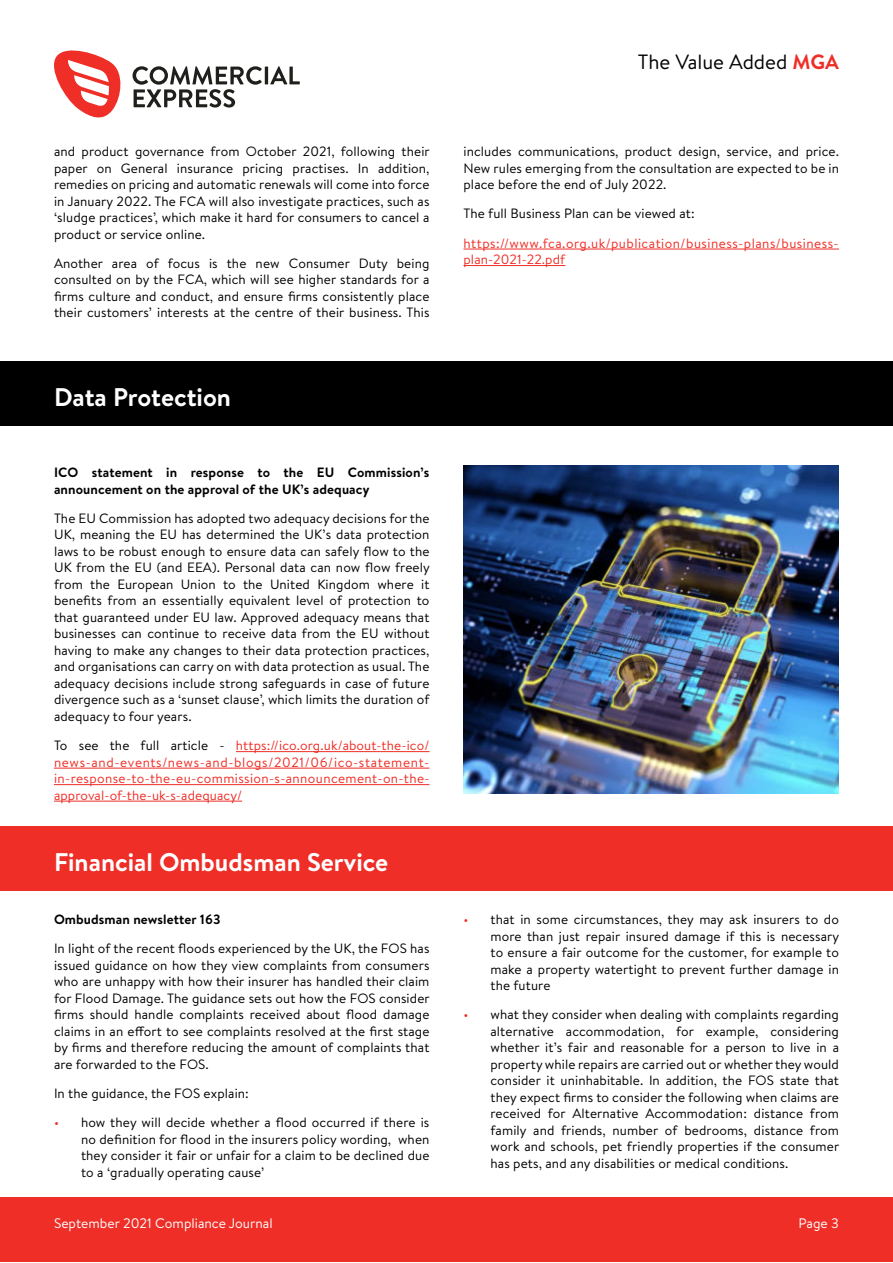
<style>
.page{position:relative;width:893px;height:1263px;background:#fff}
.page>*{position:absolute;margin:0;border:0;box-sizing:border-box;transform-origin:0 0}
.t1{font:700 25.5px "Brandon Text";color:#fff}
.t2{font:20.7px "Brandon Text";color:#000}
.t3{font:13.8px "Brandon Text";color:#fff}
.t4{font:13.5px/16.5px "Brandon Text";letter-spacing:.01em;color:#000;text-align:justify}
.t5{font:13.5px/16.5px "Brandon Text";letter-spacing:.03em;color:#ee2e27;text-align:justify}
.t6{font:700 13.5px/16.5px "Brandon Text";letter-spacing:.01em;color:#000}
.s1{color:#000}
.s2{color:#ee2e27}
.s3{font-weight:700;color:#ee2e27}
</style>
<div class="page">
<svg style="left:54px;top:50px;width:67px;height:68px"></svg>
<hr style="left:265px;top:67px;width:3px;height:17px;background:#1f1f1b">
<svg style="left:270px;top:66px;width:30px;height:18px"></svg>
<svg style="left:133px;top:66px;width:129px;height:42px"></svg>
<hr style="left:236px;top:751px;width:193px;height:1px;background:#ee2e27">
<hr style="left:54px;top:768px;width:375px;height:1px;background:#ee2e27">
<hr style="left:54px;top:784px;width:375px;height:1px;background:#ee2e27">
<hr style="left:54px;top:801px;width:188px;height:1px;background:#ee2e27">
<hr style="left:463px;top:249px;width:376px;height:1px;background:#ee2e27">
<hr style="left:463px;top:265px;width:102px;height:1px;background:#ee2e27">
<div style="left:0;top:361px;width:893px;height:65px;background:#000"></div>
<div style="left:0;top:826px;width:893px;height:64px;background:#ee2e27"></div>
<img style="left:463px;top:466px;width:376px;height:327px">
<div style="left:0;top:1197px;width:893px;height:65px;background:#ee2e27"></div>
<p class="t4" style="left:54px;top:143px;width:377px">and product governance from October 2021, following their paper on General insurance pricing practises. In addition, remedies on pricing and automatic renewals will come into force in January 2022. The FCA will also investigate practices, such as ‘sludge practices’, which make it hard for consumers to cancel a product or service online.</p>
<p class="t4" style="left:54px;top:254px;width:377px">Another area of focus is the new Consumer Duty being consulted on by the FCA, which will see higher standards for a firms culture and conduct, and ensure firms consistently place their customers’ interests at the centre of their business. This</p>
<h1 class="t1" style="left:54px;top:380px;width:179px">Data Protection</h1>
<p class="t6" style="left:54px;top:464px;width:377px">ICO statement in response to the EU Commission’s announcement on the approval of the UK’s adequacy</p>
<p class="t4" style="left:54px;top:510px;width:377px">The EU Commission has adopted two adequacy decisions for the UK, meaning the EU has determined the UK’s data protection laws to be robust enough to ensure data can safely flow to the UK from the EU (and EEA). Personal data can now flow freely from the European Union to the United Kingdom where it benefits from an essentially equivalent level of protection to that guaranteed under EU law. Approved adequacy means that businesses can continue to receive data from the EU without having to make any changes to their data protection practices, and organisations can carry on with data protection as usual. The adequacy decisions include strong safeguards in case of future divergence such as a ‘sunset clause’, which limits the duration of adequacy to four years.</p>
<p class="t5" style="left:54px;top:737px;width:377px"><span class="s1">To see the full article -</span> https://ico.org.uk/about-the-ico/ news-and-events/news-and-blogs/2021/06/ico-statement&shy;in-response-to-the-eu-commission-s-announcement-on-the&shy;approval-of-the-uk-s-adequacy/</p>
<h1 class="t1" style="left:54px;top:844px;width:336px">Financial Ombudsman Service</h1>
<p class="t6" style="left:54px;top:911px;width:168px">Ombudsman newsletter 163</p>
<p class="t4" style="left:54px;top:940px;width:377px">In light of the recent floods experienced by the UK, the FOS has issued guidance on how they view complaints from consumers who are unhappy with how their insurer has handled their claim for Flood Damage. The guidance sets out how the FOS consider firms should handle complaints received about flood damage claims in an effort to see complaints resolved at the first stage by firms and therefore reducing the amount of complaints that are forwarded to the FOS.</p>
<p class="t4" style="left:54px;top:1085px;width:196px">In the guidance, the FOS explain:</p>
<p class="t4" style="left:81px;top:1114px;width:350px;text-indent:-27px"><span class="s2">•</span> how they will decide whether a flood occurred if there is no definition for flood in the insurers policy wording, when they consider it fair or unfair for a claim to be declined due to a ‘gradually operating cause’</p>
<h2 class="t2" style="left:638px;top:47px;width:203px">The Value Added <span class="s3">MGA</span></h2>
<p class="t4" style="left:463px;top:143px;width:377px">includes communications, product design, service, and price.<br>New rules emerging from the consultation are expected to be in place before the end of July 2022.</p>
<p class="t4" style="left:463px;top:205px;width:233px">The full Business Plan can be viewed at:</p>
<p class="t5" style="left:463px;top:234px;width:377px">https://www.fca.org.uk/publication/business-plans/business&shy;plan-2021-22.pdf</p>
<p class="t4" style="left:490px;top:911px;width:350px;text-indent:-27px"><span class="s2">•</span> that in some circumstances, they may ask insurers to do more than just repair insured damage if this is necessary to ensure a fair outcome for the customer, for example to make a property watertight to prevent further damage in the future</p>
<p class="t4" style="left:490px;top:1006px;width:350px;text-indent:-27px"><span class="s2">•</span> what they consider when dealing with complaints regarding alternative accommodation, for example, considering whether it’s fair and reasonable for a person to live in a property while repairs are carried out or whether they would consider it uninhabitable. In addition, the FOS state that they expect firms to consider the following when claims are received for Alternative Accommodation: distance from family and friends, number of bedrooms, distance from work and schools, pet friendly properties if the consumer has pets, and any disabilities or medical conditions.</p>
<p class="t3" style="left:54px;top:1214px;width:220px">September 2021 Compliance Journal</p>
<p class="t3" style="left:798px;top:1214px;width:42px">Page 3</p>
</div>
